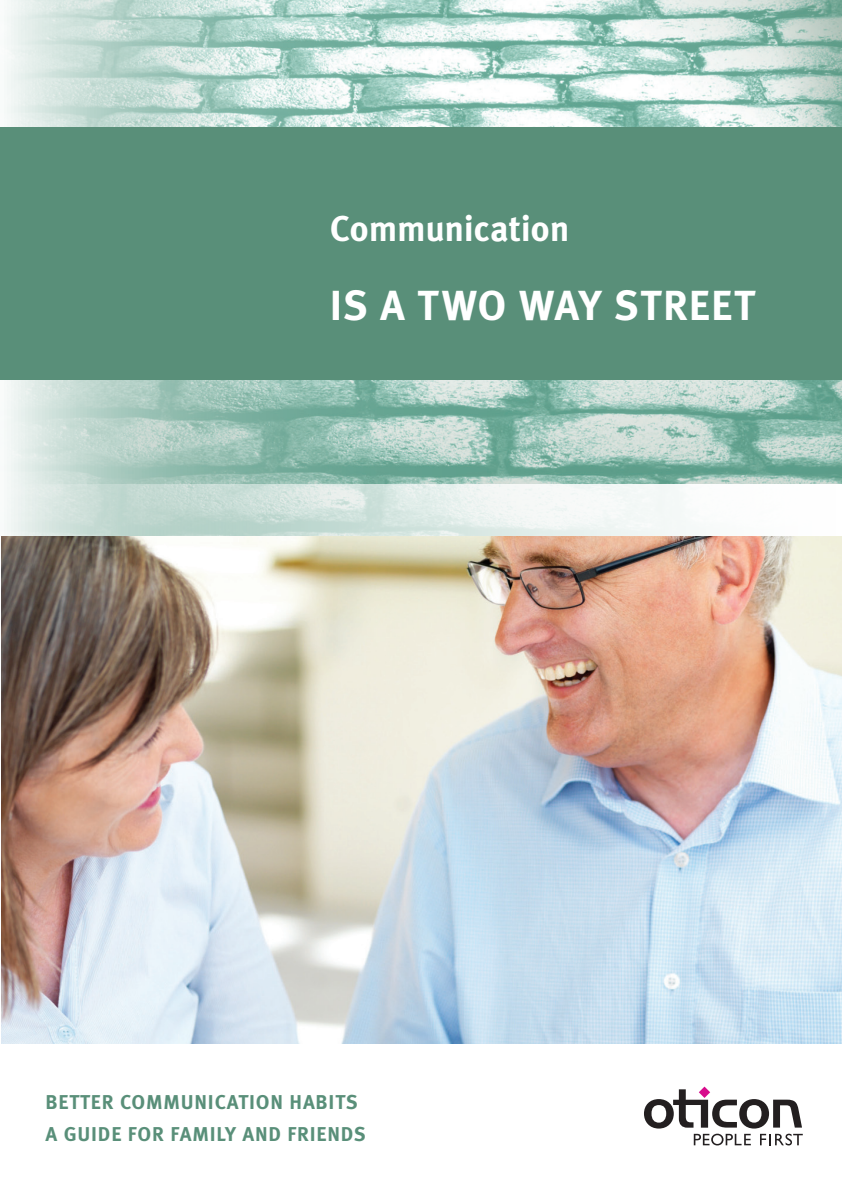
<style>
.page{position:relative;width:842px;height:1191px;background:#fff}
.page>*{position:absolute;margin:0;border:0;box-sizing:border-box;transform-origin:0 0}
.text{font:700 42px "Meta Pro";letter-spacing:.025em;color:#fff}
.text-2{font:700 35.8px "Meta Pro";letter-spacing:-.01em;color:#fff}
.t1{font:700 20px "Meta Pro";letter-spacing:.04em;color:#598f79}
</style>
<div class="page">
<img style="left:0;top:0;width:842px;height:484px">
<img style="left:2px;top:536px;width:840px;height:507px">
<div style="left:0;top:128px;width:842px;height:252px;background:#598f79"></div>
<svg style="left:644px;top:1086px;width:159px;height:59px"></svg>
<svg style="left:7px;top:484px;width:679px;height:52px"></svg>
<p class="text-2" style="left:330px;top:206px;width:241px">Communication</p>
<p class="text" style="left:330px;top:279px;width:427px">IS A TWO WAY STREET</p>
<p class="t1" style="left:46px;top:1089px;width:314px">BETTER COMMUNICATION HABITS</p>
<p class="t1" style="left:46px;top:1121px;width:322px">A GUIDE FOR FAMILY AND FRIENDS</p>
</div>
